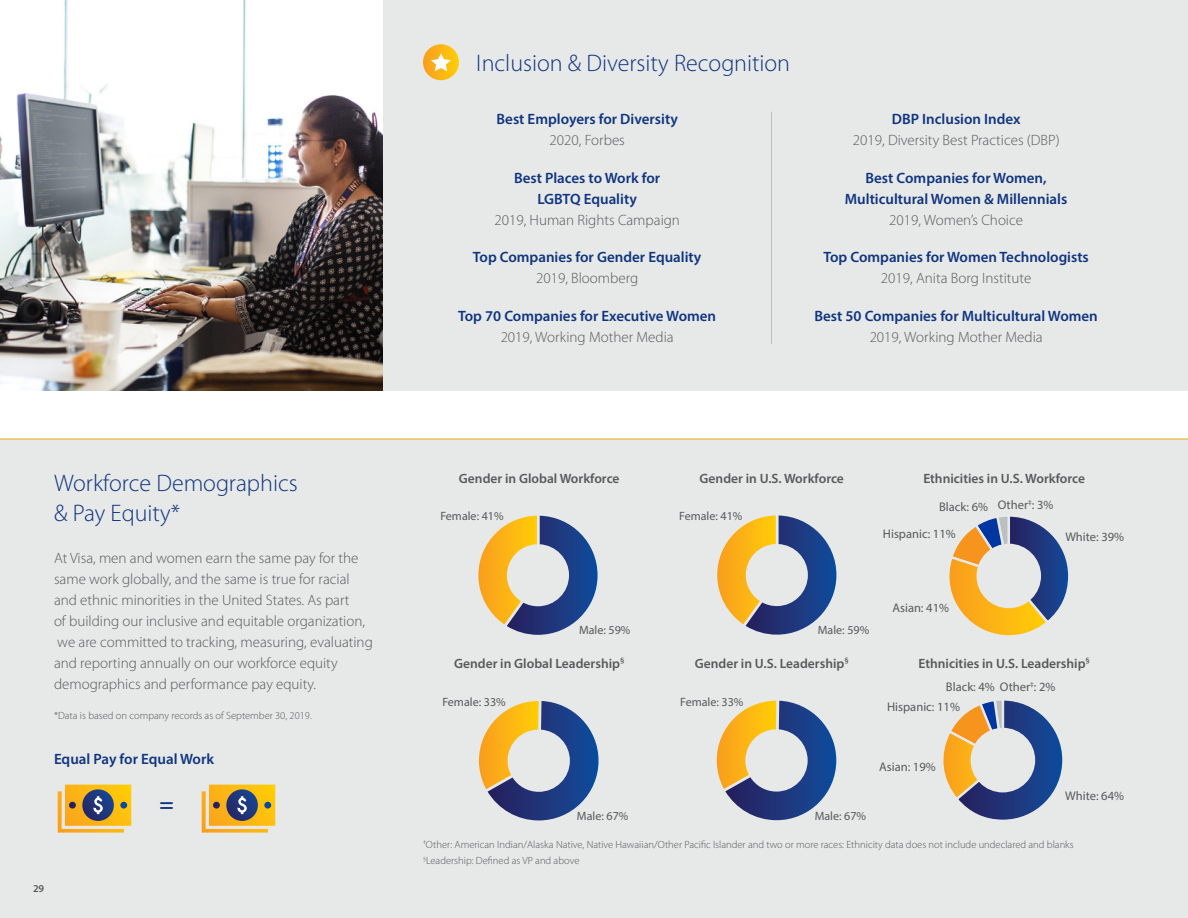
<style>
.page{position:relative;width:1188px;height:918px;background:#fff}
.page>*{position:absolute;margin:0;border:0;box-sizing:border-box;transform-origin:0 0}
.Callout_Title{font:300 24px/30px "Myriad Pro";color:#0f357f}
.t1{font:600 24px "Myriad Pro";color:#0f357f}
.Main_Body{font:600 15px/21px "Myriad Pro";color:#0f357f;text-align:center}
.Callout_Text{font:300 15px/21px "Myriad Pro";color:#58595b}
.Main_Body-2{font:300 15px "Myriad Pro";color:#58595b}
.Main_Body-3{font:600 13.5px "Myriad Pro";color:#58595b}
.t2{font:12.6px/19.5px "Myriad Pro";color:#58595b}
.t3{font:12.15px "Myriad Pro";color:#58595b}
.t4{font:12px "Myriad Pro";color:#58595b}
.footnote{font:300 10.5px "Myriad Pro";color:#58595b}
.t5{font:600 10.5px "Myriad Pro";color:#58595b}
.s1{font-weight:300;color:#58595b}
</style>
<div class="page">
<div style="left:0;top:439px;width:1188px;height:479px;background:#e7e8e8"></div>
<div style="left:382px;top:0;width:806px;height:391px;background:#e7e8e8"></div>
<img style="left:0;top:0;width:382px;height:391px">
<hr style="left:771px;top:112px;width:1px;height:232px;background:#bcbec0">
<svg style="left:423px;top:44px;width:36px;height:36px"></svg>
<svg style="left:431px;top:53px;width:20px;height:18px"></svg>
<svg style="left:58px;top:785px;width:73px;height:48px;background:#c8a149"></svg>
<svg style="left:202px;top:785px;width:73px;height:48px;background:#c8a149"></svg>
<hr style="left:0;top:439px;width:1188px;height:1px;background:#fcb315">
<img style="left:478px;top:524px;width:29px;height:100px">
<img style="left:507px;top:516px;width:91px;height:119px">
<img style="left:717px;top:515px;width:59px;height:109px">
<img style="left:746px;top:516px;width:90px;height:119px">
<svg style="left:949px;top:516px;width:120px;height:120px"></svg>
<div style="left:977px;top:544px;width:64px;height:64px;background:#e7e8e8;border-radius:50%"></div>
<img style="left:488px;top:701px;width:111px;height:119px">
<img style="left:479px;top:701px;width:60px;height:88px">
<img style="left:725px;top:701px;width:111px;height:119px">
<img style="left:717px;top:701px;width:59px;height:88px">
<svg style="left:943px;top:700px;width:120px;height:120px"></svg>
<div style="left:971px;top:728px;width:64px;height:64px;background:#e7e8e8;border-radius:50%"></div>
<p class="Callout_Title" style="left:54px;top:469px;width:245px">Workforce Demographics &amp; Pay Equity*</p>
<p class="Callout_Text" style="left:54px;top:547px;width:320px">At Visa, men and women earn the same pay for the same work globally, and the same is true for racial and ethnic minorities in the United States. As part<br>of building our inclusive and equitable organization, we are committed to tracking, measuring, evaluating and reporting annually on our workforce equity demographics and performance pay equity.</p>
<p class="footnote" style="left:54px;top:710px;width:259px">*Data is based on company records as of September 30, 2019.</p>
<p class="Main_Body" style="left:54px;top:748px;width:162px">Equal Pay for Equal Work</p>
<h1 class="t1" style="left:159px;top:788px;width:16px">=</h1>
<p class="t5" style="left:33px;top:882px;width:13px">29</p>
<h3 class="Callout_Title" style="left:476px;top:49px;width:315px">Inclusion &amp; Diversity Recognition</h3>
<p class="Main_Body" style="left:497px;top:108px;width:183px">Best Employers for Diversity<br><span class="s1">2020, Forbes</span></p>
<p class="Main_Body" style="left:892px;top:108px;width:130px">DBP Inclusion Index</p>
<p class="Main_Body-2" style="left:853px;top:132px;width:208px">2019, Diversity Best Practices (DBP)</p>
<p class="Main_Body" style="left:494px;top:167px;width:187px">Best Places to Work for<br>LGBTQ Equality<br><span class="s1">2019, Human Rights Campaign</span></p>
<p class="Main_Body" style="left:845px;top:167px;width:224px">Best Companies for Women,<br>Multicultural Women &amp; Millennials<br><span class="s1">2019, Women’s Choice</span></p>
<p class="Main_Body" style="left:473px;top:246px;width:230px">Top Companies for Gender Equality<br><span class="s1">2019, Bloomberg</span></p>
<p class="Main_Body" style="left:823px;top:246px;width:267px">Top Companies for Women Technologists<br><span class="s1">2019, Anita Borg Institute</span></p>
<p class="Main_Body" style="left:458px;top:305px;width:260px">Top 70 Companies for Executive Women<br><span class="s1">2019, Working Mother Media</span></p>
<p class="Main_Body" style="left:814px;top:305px;width:285px">Best 50 Companies for Multicultural Women<br><span class="s1">2019, Working Mother Media</span></p>
<p class="Main_Body-3" style="left:459px;top:470px;width:162px">Gender in Global Workforce</p>
<p class="t4" style="left:440px;top:509px;width:65px">Female: 41%</p>
<p class="Main_Body-3" style="left:700px;top:470px;width:146px">Gender in U.S. Workforce</p>
<p class="t4" style="left:679px;top:509px;width:65px">Female: 41%</p>
<p class="Main_Body-3" style="left:923px;top:470px;width:163px">Ethnicities in U.S. Workforce</p>
<p class="t2" style="left:939px;top:496px;width:116px">Black: 6% Other<sup>‡</sup>: 3%</p>
<p class="t2" style="left:883px;top:524px;width:74px">Hispanic: 11%</p>
<p class="t2" style="left:1065px;top:526px;width:60px">White: 39%</p>
<p class="t2" style="left:892px;top:597px;width:58px">Asian: 41%</p>
<p class="t4" style="left:579px;top:623px;width:53px">Male: 59%</p>
<p class="t4" style="left:818px;top:622px;width:53px">Male: 59%</p>
<p class="Main_Body-3" style="left:454px;top:655px;width:172px">Gender in Global Leadership<sup>§</sup></p>
<p class="t3" style="left:442px;top:695px;width:65px">Female: 33%</p>
<p class="Main_Body-3" style="left:695px;top:655px;width:155px">Gender in U.S. Leadership<sup>§</sup></p>
<p class="t3" style="left:680px;top:694px;width:65px">Female: 33%</p>
<p class="Main_Body-3" style="left:919px;top:655px;width:173px">Ethnicities in U.S. Leadership<sup>§</sup></p>
<p class="t2" style="left:887px;top:677px;width:170px;text-indent:59px">Black: 4% Other<sup>‡</sup>: 2%<br>Hispanic: 11%</p>
<p class="t2" style="left:879px;top:756px;width:58px">Asian: 19%</p>
<p class="t2" style="left:1065px;top:786px;width:60px">White: 64%</p>
<p class="t3" style="left:577px;top:809px;width:53px">Male: 67%</p>
<p class="t3" style="left:815px;top:809px;width:53px">Male: 67%</p>
<p class="footnote" style="left:423px;top:838px;width:652px"><sup>‡</sup>Other: American Indian/Alaska Native, Native Hawaiian/Other Pacific Islander and two or more races: Ethnicity data does not include undeclared and blanks</p>
<p class="footnote" style="left:423px;top:855px;width:158px"><sup>§</sup>Leadership: Defined as VP and above</p>
</div>
